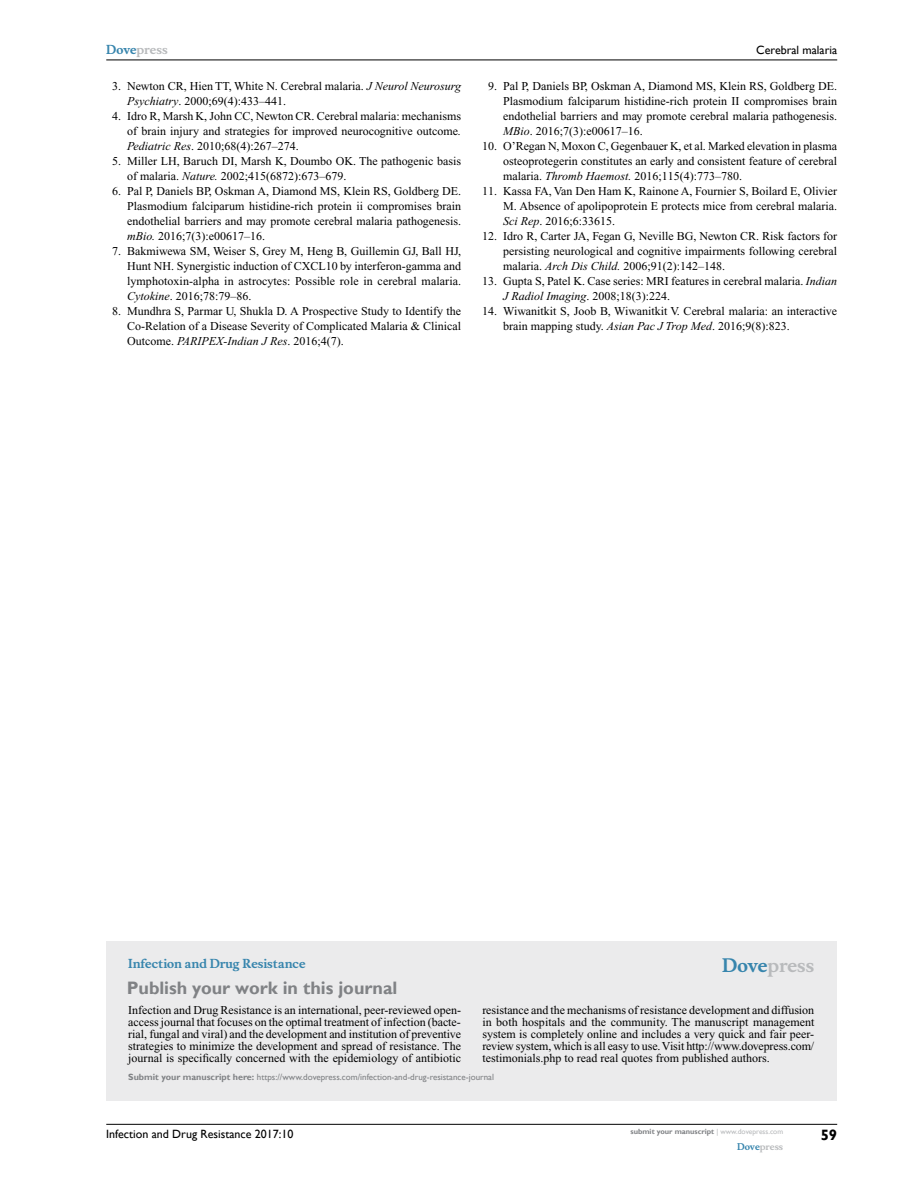
<style>
.page{position:relative;width:918px;height:1188px;background:#fff}
.page>*{position:absolute;margin:0;border:0;box-sizing:border-box;transform-origin:0 0}
.t1{font:700 18px "Gill Sans";color:#808285}
.t2{font:700 18px "Musee";color:#b8babc}
.t3{font:700 15px "Gill Sans";color:#000}
.t4{font:12px/15px "Times New Roman";color:#000;text-align:justify}
.t5{font:12px "Gill Sans";color:#000}
.t6{font:700 12px "Musee";color:#3785ad}
.t7{font:700 12px "Musee";color:#b8babc}
.t8{font:9px "Gill Sans";color:#808285}
.t9{font:700 9px "Musee";color:#b8babc}
.t10{font:700 7.5px "Gill Sans";color:#808285}
.s1{color:#3785ad}
.s2{font-style:italic}
.s3{font-weight:700}
.s4{font-weight:400;color:#b8babc}
</style>
<div class="page">
<div style="left:106px;top:941px;width:731px;height:159px;background:#ebebec"></div>
<hr style="left:106px;top:1124px;width:731px;height:1px;background:#000">
<hr style="left:106px;top:60px;width:731px;height:1px;background:#000">
<p class="t7" style="left:106px;top:43px;width:63px"><span class="s1">Dove</span>press</p>
<p class="t4" style="left:127px;top:79px;width:335px;text-indent:-15px">3. Newton CR, Hien TT, White N. Cerebral malaria. <span class="s2">J Neurol Neurosurg<br>Psychiatry</span>. 2000;69(4):433–441.</p>
<p class="t4" style="left:127px;top:109px;width:335px;text-indent:-15px">4. Idro R, Marsh K, John CC, Newton CR. Cerebral malaria: mechanisms of brain injury and strategies for improved neurocognitive outcome<span class="s2">.<br>Pediatric Res</span>. 2010;68(4):267–274.</p>
<p class="t4" style="left:127px;top:154px;width:335px;text-indent:-15px">5. Miller LH, Baruch DI, Marsh K, Doumbo OK. The pathogenic basis of malaria. <span class="s2">Nature.</span> 2002;415(6872):673–679.</p>
<p class="t4" style="left:127px;top:184px;width:335px;text-indent:-15px">6. Pal P, Daniels BP, Oskman A, Diamond MS, Klein RS, Goldberg DE.<br>Plasmodium falciparum histidine-rich protein ii compromises brain endothelial barriers and may promote cerebral malaria pathogenesis. <span class="s2">mBio.</span> 2016;7(3):e00617–16.</p>
<p class="t4" style="left:127px;top:244px;width:336px;text-indent:-15px">7. Bakmiwewa SM, Weiser S, Grey M, Heng B, Guillemin GJ, Ball HJ, Hunt NH. Synergistic induction of CXCL10 by interferon-gamma and lymphotoxin-alpha in astrocytes: Possible role in cerebral malaria.<br><span class="s2">Cytokine</span>. 2016;78:79–86.</p>
<p class="t4" style="left:127px;top:304px;width:335px;text-indent:-15px">8. Mundhra S, Parmar U, Shukla D. A Prospective Study to Identify the Co-Relation of a Disease Severity of Complicated Malaria &amp; Clinical Outcome. <span class="s2">PARIPEX-Indian J Res</span>. 2016;4(7).</p>
<p class="t5" style="left:756px;top:43px;width:82px">Cerebral malaria</p>
<p class="t4" style="left:503px;top:79px;width:335px;text-indent:-15px">9. Pal P, Daniels BP, Oskman A, Diamond MS, Klein RS, Goldberg DE.<br>Plasmodium falciparum histidine-rich protein II compromises brain endothelial barriers and may promote cerebral malaria pathogenesis.<br><span class="s2">MBio</span>. 2016;7(3):e00617–16.</p>
<p class="t4" style="left:503px;top:139px;width:335px;text-indent:-21px">10. O’Regan N, Moxon C, Gegenbauer K, et al. Marked elevation in plasma osteoprotegerin constitutes an early and consistent feature of cerebral malaria. <span class="s2">Thromb Haemost.</span> 2016;115(4):773–780.</p>
<p class="t4" style="left:503px;top:184px;width:335px;text-indent:-21px">11. Kassa FA, Van Den Ham K, Rainone A, Fournier S, Boilard E, Olivier M. Absence of apolipoprotein E protects mice from cerebral malaria.<br><span class="s2">Sci Rep</span>. 2016;6:33615.</p>
<p class="t4" style="left:503px;top:229px;width:335px;text-indent:-21px">12. Idro R, Carter JA, Fegan G, Neville BG, Newton CR. Risk factors for persisting neurological and cognitive impairments following cerebral malaria. <span class="s2">Arch Dis Child.</span> 2006;91(2):142–148.</p>
<p class="t4" style="left:503px;top:274px;width:335px;text-indent:-21px">13. Gupta S, Patel K. Case series: MRI features in cerebral malaria. <span class="s2">Indian<br>J Radiol Imaging</span>. 2008;18(3):224.</p>
<p class="t4" style="left:503px;top:304px;width:335px;text-indent:-21px">14. Wiwanitkit S, Joob B, Wiwanitkit V. Cerebral malaria: an interactive brain mapping study. <span class="s2">Asian Pac J Trop Med</span>. 2016;9(8):823.</p>
<p class="t6" style="left:128px;top:956px;width:179px">Infection and Drug Resistance</p>
<h1 class="t1" style="left:127px;top:977px;width:272px">Publish your work in this journal</h1>
<h1 class="t2" style="left:722px;top:955px;width:94px"><span class="s1">Dove</span>press</h1>
<p class="t4" style="left:128px;top:1004px;width:334px;line-height:12px">Infection and Drug Resistance is an international, peer-reviewed open&shy;access journal that focuses on the optimal treatment of infection (bacte&shy;rial, fungal and viral) and the development and institution of preventive strategies to minimize the development and spread of resistance. The journal is specifically concerned with the epidemiology of antibiotic</p>
<p class="t4" style="left:482px;top:1004px;width:334px;line-height:12px">resistance and the mechanisms of resistance development and diffusion in both hospitals and the community. The manuscript management system is completely online and includes a very quick and fair peer&shy;review system, which is all easy to use. Visit http://www.dovepress.com/ testimonials.php to read real quotes from published authors.</p>
<p class="t8" style="left:128px;top:1072px;width:367px"><span class="s3">Submit your manuscript here:</span> https://www.dovepress.com/infection-and-drug-resistance-journal</p>
<p class="t5" style="left:106px;top:1127px;width:189px">Infection and Drug Resistance 2017:10</p>
<p class="t10" style="left:631px;top:1127px;width:154px">submit your manuscript <span class="s4">| www.dovepress.com</span></p>
<p class="t9" style="left:737px;top:1141px;width:48px"><span class="s1">Dove</span>press</p>
<p class="t3" style="left:821px;top:1126px;width:18px">59</p>
</div>
